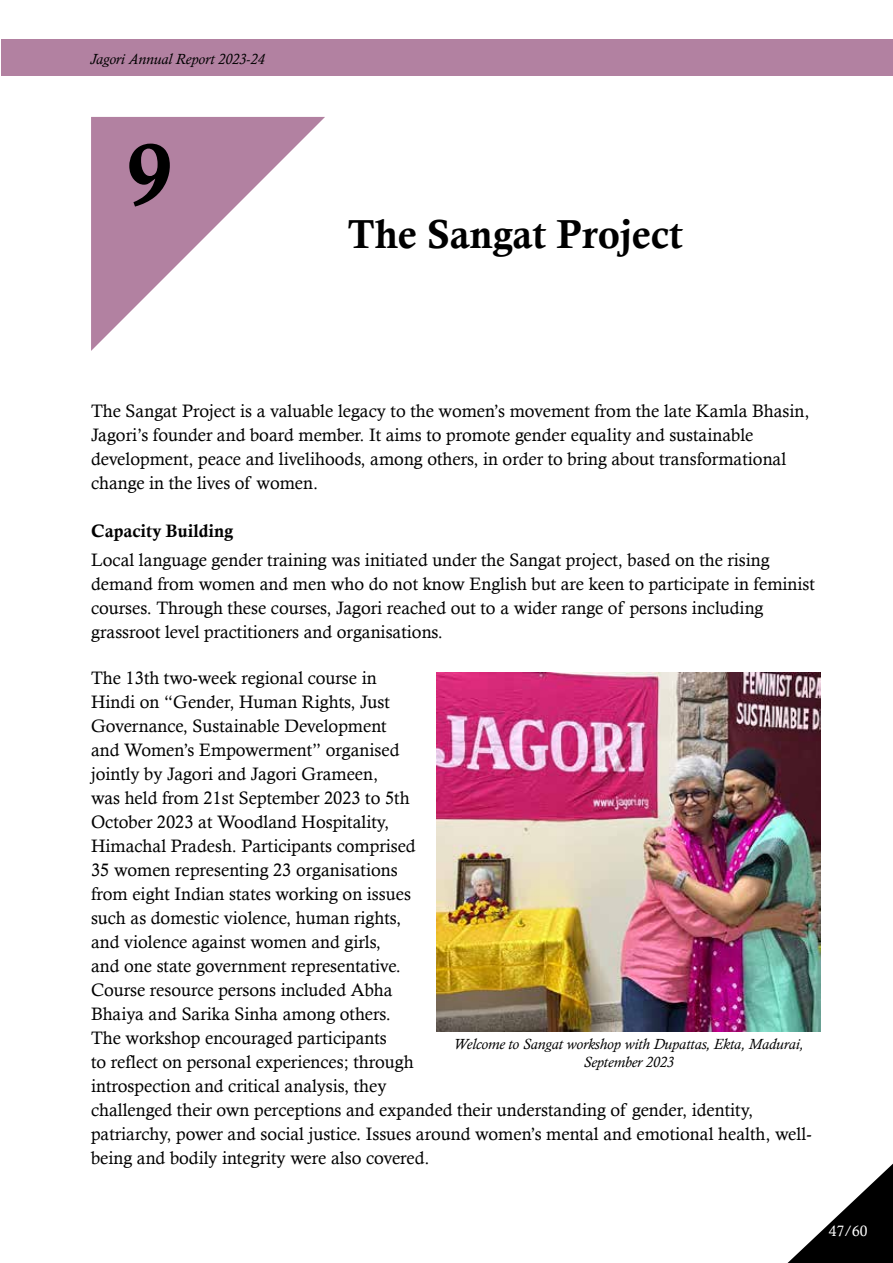
<style>
.page{position:relative;width:893px;height:1263px;background:#fff}
.page>*{position:absolute;margin:0;border:0;box-sizing:border-box;transform-origin:0 0}
.t1{font:87px "Calis MT Bol";color:#000}
.t2{font:40.5px "Calis MT Bol";color:#000}
.t3{font:18px/24px "Calisto";color:#000}
.t4{font:18px "Calis MT Bol";color:#000}
.t5{font:italic 15px/18px "Calisto";color:#000;text-align:center}
.t6{font:15px "Calisto";color:#fff}
</style>
<div class="page">
<div style="left:1px;top:39px;width:892px;height:37px;background:#b281a1"></div>
<svg style="left:788px;top:1164px;width:105px;height:99px"></svg>
<svg style="left:91px;top:117px;width:234px;height:234px;fill:#b688a6"></svg>
<img style="left:436px;top:672px;width:385px;height:359px">
<p class="t5" style="left:90px;top:50px;width:176px">Jagori Annual Report 2023-24</p>
<h1 class="t1" style="left:127px;top:125px;width:46px">9</h1>
<h2 class="t2" style="left:348px;top:211px;width:337px">The Sangat Project</h2>
<p class="t3" style="left:91px;top:399px;width:720px">The Sangat Project is a valuable legacy to the women’s movement from the late Kamla Bhasin, Jagori’s founder and board member. It aims to promote gender equality and sustainable development, peace and livelihoods, among others, in order to bring about transformational change in the lives of women.</p>
<p class="t4" style="left:91px;top:521px;width:144px">Capacity Building</p>
<p class="t3" style="left:91px;top:547px;width:725px">Local language gender training was initiated under the Sangat project, based on the rising demand from women and men who do not know English but are keen to participate in feminist courses. Through these courses, Jagori reached out to a wider range of persons including grassroot level practitioners and organisations.</p>
<p class="t3" style="left:91px;top:666px;width:722px">The 13th two-week regional course in<br>Hindi on “Gender, Human Rights, Just<br>Governance, Sustainable Development<br>and Women’s Empowerment” organised<br>jointly by Jagori and Jagori Grameen,<br>was held from 21st September 2023 to 5th<br>October 2023 at Woodland Hospitality,<br>Himachal Pradesh. Participants comprised<br>35 women representing 23 organisations<br>from eight Indian states working on issues<br>such as domestic violence, human rights,<br>and violence against women and girls,<br>and one state government representative.<br>Course resource persons included Abha<br>Bhaiya and Sarika Sinha among others.<br>The workshop encouraged participants<br>to reflect on personal experiences; through<br>introspection and critical analysis, they<br>challenged their own perceptions and expanded their understanding of gender, identity, patriarchy, power and social justice. Issues around women’s mental and emotional health, well&shy;being and bodily integrity were also covered.</p>
<p class="t5" style="left:454px;top:1035px;width:352px">Welcome to Sangat workshop with Dupattas, Ekta, Madurai,<br>September 2023</p>
<p class="t6" style="left:829px;top:1222px;width:40px">47/60</p>
</div>
